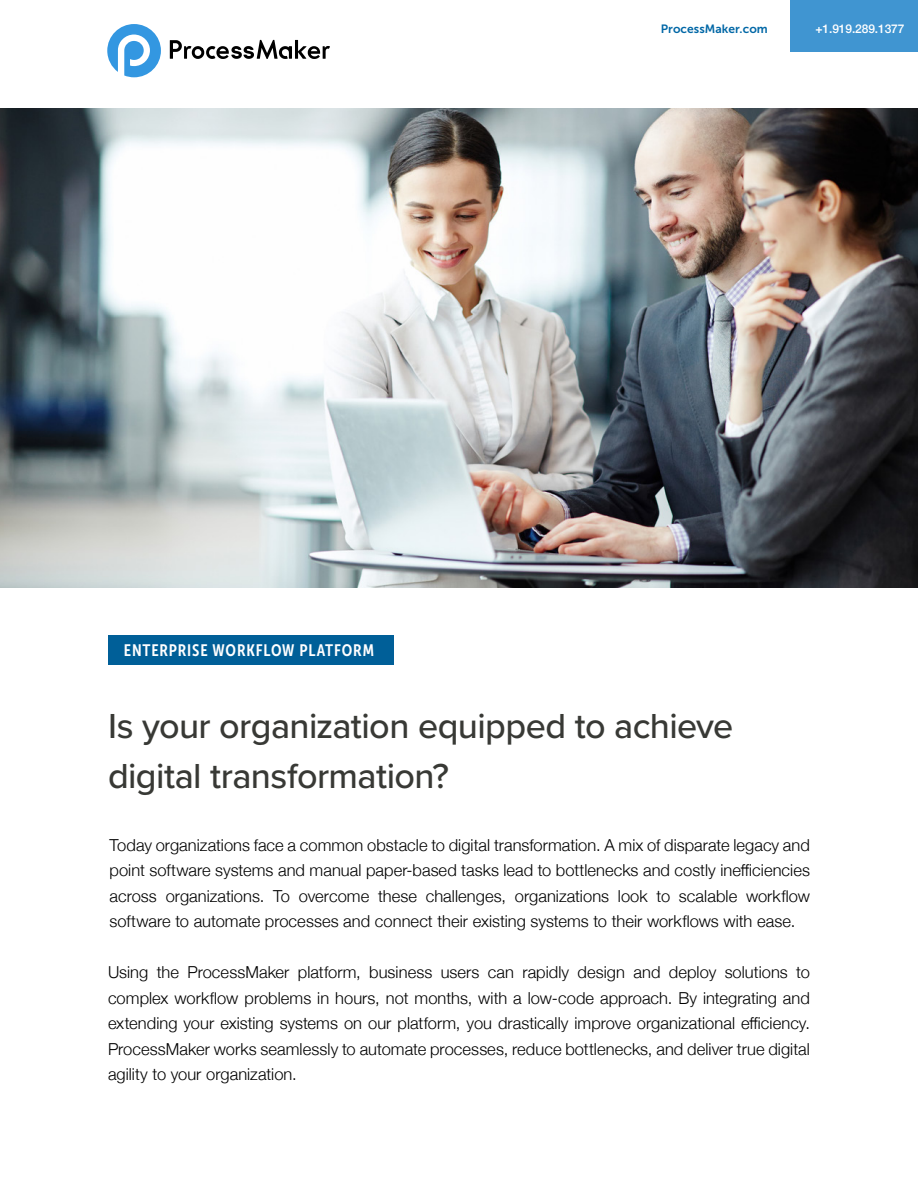
<style>
.page{position:relative;width:918px;height:1188px;background:#fff}
.page>*{position:absolute;margin:0;border:0;box-sizing:border-box;transform-origin:0 0}
.t1{font:500 36px/49.5px "Proxima Nova";letter-spacing:-.015em;color:#383935}
.t2{font:300 16.5px/25.5px "Helvetica Neue";letter-spacing:.005em;color:#000;text-align:justify}
.t3{font:16.5px "Museo Sans Cond 700";letter-spacing:.05em;color:#fff}
.t4{font:12px "Museo Sans 700";letter-spacing:.005em;color:#0167a6}
.t5{font:500 12px "Helvetica Neue";letter-spacing:-.01em;color:#fff}
</style>
<div class="page">
<div style="left:790px;top:0;width:128px;height:52px;background:#4095d1"></div>
<svg style="left:107px;top:24px;width:54px;height:53px"></svg>
<svg style="left:170px;top:40px;width:160px;height:19px"></svg>
<img style="left:0;top:108px;width:918px;height:480px">
<div style="left:108px;top:635px;width:285px;height:29px;background:#005f98"></div>
<p class="t3" style="left:124px;top:641px;width:252px">ENTERPRISE WORKFLOW PLATFORM</p>
<p class="t4" style="left:661px;top:22px;width:109px">ProcessMaker.com</p>
<p class="t5" style="left:816px;top:19px;width:90px">+1.919.289.1377</p>
<p class="t1" style="left:108px;top:700px;width:627px">Is your organization equipped to achieve digital transformation?</p>
<p class="t2" style="left:110px;top:831px;width:702px">Today organizations face a common obstacle to digital transformation. A mix of disparate legacy and point software systems and manual paper-based tasks lead to bottlenecks and costly inefficiencies across organizations. To overcome these challenges, organizations look to scalable workflow software to automate processes and connect their existing systems to their workflows with ease.</p>
<p class="t2" style="left:108px;top:958px;width:704px">Using the ProcessMaker platform, business users can rapidly design and deploy solutions to complex workflow problems in hours, not months, with a low-code approach. By integrating and extending your existing systems on our platform, you drastically improve organizational efficiency.<br>ProcessMaker works seamlessly to automate processes, reduce bottlenecks, and deliver true digital agility to your organization.</p>
</div>
